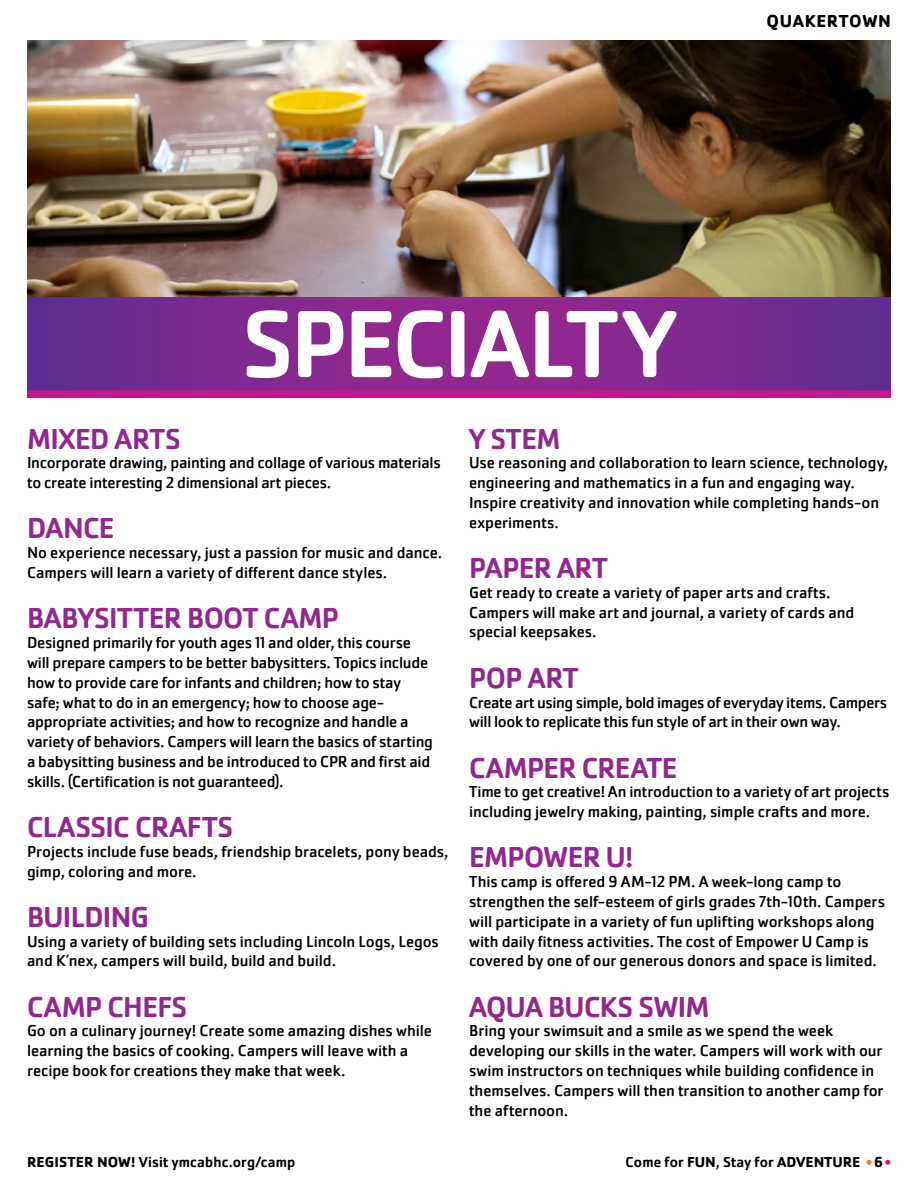
<style>
.page{position:relative;width:918px;height:1188px;background:#fff}
.page>*{position:absolute;margin:0;border:0;box-sizing:border-box;transform-origin:0 0}
.t1{font:500 99px "Cachet Pro";letter-spacing:-.03em;color:#fff}
.t2{font:500 30px "Cachet Pro";letter-spacing:-.02em;color:#92278f}
.t3{font:700 18px "Cachet Pro";letter-spacing:.035em;color:#000}
.t4{font:16.5px/19.8px "Cachet Pro";letter-spacing:-.005em;color:#000}
.t5{font:500 15px "Cachet Pro";letter-spacing:.01em;color:#000}
.s1{font-weight:700}
.s2{font-weight:400}
.s3{font-weight:700;color:#f47920}
.s4{font-weight:700;color:#c6168d}
</style>
<div class="page">
<img style="left:27px;top:40px;width:864px;height:258px">
<svg style="left:27px;top:298px;width:864px;height:93px;background:#7d298f"></svg>
<div style="left:27px;top:391px;width:864px;height:7px;background:#c6168d"></div>
<p class="t3" style="left:767px;top:10px;width:126px">QUAKERTOWN</p>
<h1 class="t1" style="left:242px;top:287px;width:436px">SPECIALTY</h1>
<h2 class="t2" style="left:27px;top:421px;width:155px">MIXED ARTS</h2>
<p class="t4" style="left:27px;top:453px;width:415px">Incorporate drawing, painting and collage of various materials to create interesting 2 dimensional art pieces.</p>
<h2 class="t2" style="left:27px;top:511px;width:89px">DANCE</h2>
<p class="t4" style="left:27px;top:543px;width:417px">No experience necessary, just a passion for music and dance.<br>Campers will learn a variety of different dance styles.</p>
<h2 class="t2" style="left:27px;top:601px;width:314px">BABYSITTER BOOT CAMP</h2>
<p class="t4" style="left:27px;top:633px;width:407px">Designed primarily for youth ages 11 and older, this course will prepare campers to be better babysitters. Topics include how to provide care for infants and children; how to stay safe; what to do in an emergency; how to choose age&shy;appropriate activities; and how to recognize and handle a variety of behaviors. Campers will learn the basics of starting a babysitting business and be introduced to CPR and first aid skills. (Certification is not guaranteed).</p>
<h2 class="t2" style="left:27px;top:810px;width:208px">CLASSIC CRAFTS</h2>
<p class="t4" style="left:27px;top:842px;width:423px">Projects include fuse beads, friendship bracelets, pony beads, gimp, coloring and more.</p>
<h2 class="t2" style="left:27px;top:899px;width:124px">BUILDING</h2>
<p class="t4" style="left:27px;top:931px;width:413px">Using a variety of building sets including Lincoln Logs, Legos and K’nex, campers will build, build and build.</p>
<h2 class="t2" style="left:27px;top:989px;width:162px">CAMP CHEFS</h2>
<p class="t4" style="left:27px;top:1021px;width:406px">Go on a culinary journey! Create some amazing dishes while learning the basics of cooking. Campers will leave with a recipe book for creations they make that week.</p>
<h2 class="t2" style="left:469px;top:421px;width:93px">Y STEM</h2>
<p class="t4" style="left:469px;top:453px;width:420px">Use reasoning and collaboration to learn science, technology, engineering and mathematics in a fun and engaging way.<br>Inspire creativity and innovation while completing hands-on experiments.</p>
<h2 class="t2" style="left:469px;top:551px;width:140px">PAPER ART</h2>
<p class="t4" style="left:469px;top:583px;width:387px">Get ready to create a variety of paper arts and crafts.<br>Campers will make art and journal, a variety of cards and special keepsakes.</p>
<h2 class="t2" style="left:469px;top:660px;width:111px">POP ART</h2>
<p class="t4" style="left:469px;top:692px;width:420px">Create art using simple, bold images of everyday items. Campers will look to replicate this fun style of art in their own way.</p>
<h2 class="t2" style="left:469px;top:750px;width:210px">CAMPER CREATE</h2>
<p class="t4" style="left:469px;top:782px;width:422px">Time to get creative! An introduction to a variety of art projects including jewelry making, painting, simple crafts and more.</p>
<h2 class="t2" style="left:469px;top:840px;width:166px">EMPOWER U!</h2>
<p class="t4" style="left:469px;top:872px;width:418px">This camp is offered 9 AM-12 PM. A week-long camp to strengthen the self-esteem of girls grades 7th-10th. Campers will participate in a variety of fun uplifting workshops along with daily fitness activities. The cost of Empower U Camp is covered by one of our generous donors and space is limited.</p>
<h2 class="t2" style="left:469px;top:989px;width:242px">AQUA BUCKS SWIM</h2>
<p class="t4" style="left:469px;top:1021px;width:416px">Bring your swimsuit and a smile as we spend the week developing our skills in the water. Campers will work with our swim instructors on techniques while building confidence in themselves. Campers will then transition to another camp for the afternoon.</p>
<p class="t5" style="left:27px;top:1153px;width:270px"><span class="s1">REGISTER NOW!</span> Visit ymcabhc.org/camp</p>
<p class="t5" style="left:626px;top:1153px;width:267px">Come for <span class="s1">FUN</span><span class="s2">,</span> Stay for <span class="s1">ADVENTURE</span> <span class="s3">•</span> <span class="s1">6</span><span class="s4">•</span></p>
</div>
